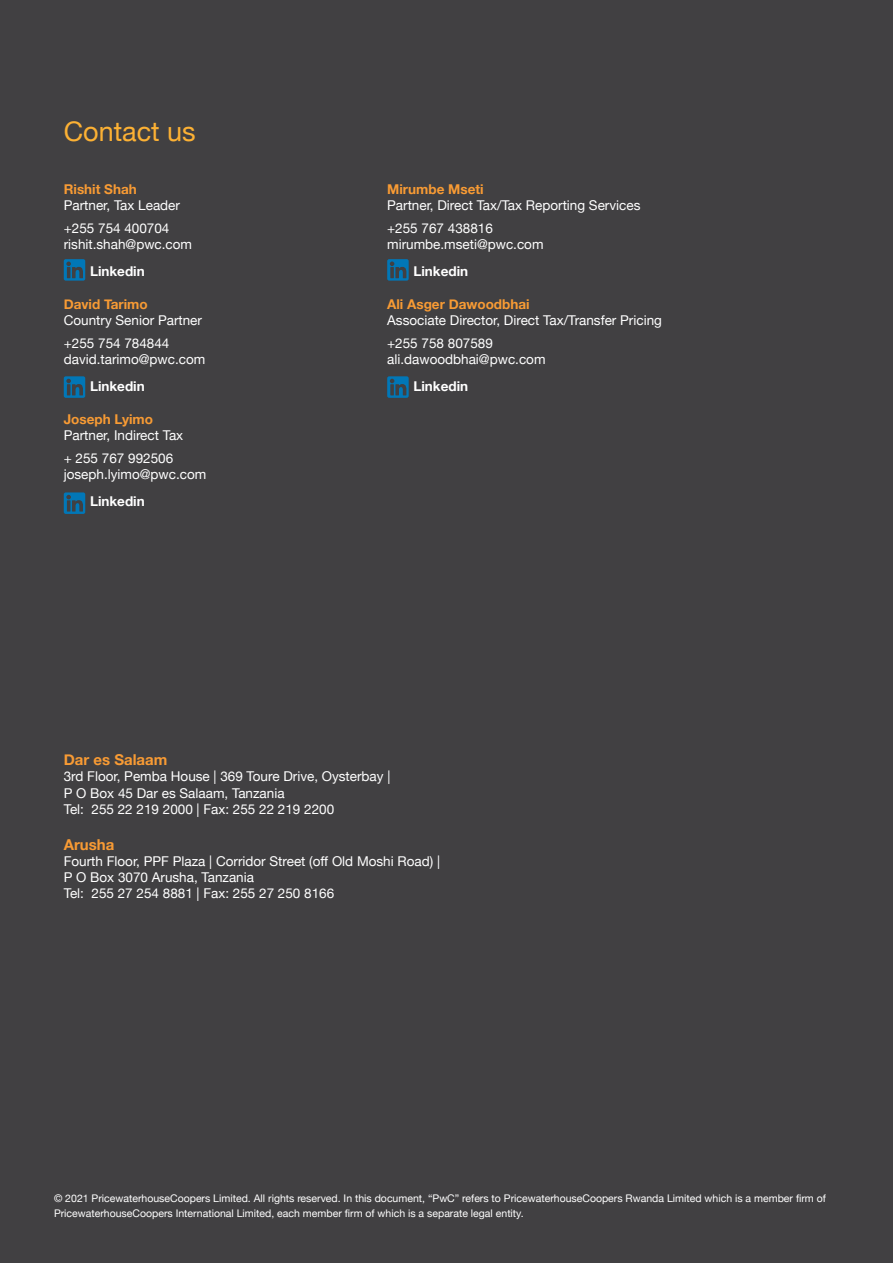
<style>
.page{position:relative;width:893px;height:1263px;background:#414042}
.page>*{position:absolute;margin:0;border:0;box-sizing:border-box;transform-origin:0 0}
.t1{font:27px "Helvetica Neue";color:#fcb134}
.t2{font:700 15px "Helvetica Neue";color:#f89b34}
.t3{font:13.5px/22.5px "Helvetica Neue";color:#fff}
.t4{font:700 13.5px "Helvetica Neue";color:#f89b34}
.t5{font:700 13.5px "Helvetica Neue";color:#fff}
.t6{font:10.5px/14.2px "Helvetica Neue";color:#fff}
</style>
<div class="page">
<svg style="left:64px;top:259px;width:21px;height:22px"></svg>
<svg style="left:387px;top:259px;width:22px;height:22px"></svg>
<svg style="left:387px;top:376px;width:22px;height:22px"></svg>
<svg style="left:64px;top:376px;width:21px;height:22px"></svg>
<svg style="left:64px;top:492px;width:21px;height:22px"></svg>
<h1 class="t1" style="left:64px;top:111px;width:134px">Contact us</h1>
<p class="t4" style="left:64px;top:179px;width:74px">Rishit Shah</p>
<p class="t3" style="left:64px;top:195px;width:118px">Partner, Tax Leader +255 754 400704</p>
<p class="t3" style="left:64px;top:234px;width:130px">rishit.shah@pwc.com</p>
<p class="t5" style="left:90px;top:260px;width:56px">Linkedin</p>
<p class="t4" style="left:64px;top:294px;width:85px">David Tarimo</p>
<p class="t3" style="left:64px;top:310px;width:140px">Country Senior Partner +255 754 784844</p>
<p class="t3" style="left:64px;top:349px;width:143px">david.tarimo@pwc.com</p>
<p class="t5" style="left:90px;top:375px;width:56px">Linkedin</p>
<p class="t4" style="left:64px;top:409px;width:91px">Joseph Lyimo</p>
<p class="t3" style="left:64px;top:425px;width:121px">Partner, Indirect Tax + 255 767 992506</p>
<p class="t3" style="left:64px;top:464px;width:144px">joseph.lyimo@pwc.com</p>
<p class="t5" style="left:90px;top:490px;width:56px">Linkedin</p>
<p class="t4" style="left:387px;top:179px;width:98px">Mirumbe Mseti</p>
<p class="t3" style="left:387px;top:195px;width:255px">Partner, Direct Tax/Tax Reporting Services +255 767 438816</p>
<p class="t3" style="left:387px;top:234px;width:158px">mirumbe.mseti@pwc.com</p>
<p class="t5" style="left:413px;top:260px;width:56px">Linkedin</p>
<p class="t4" style="left:387px;top:294px;width:144px">Ali Asger Dawoodbhai</p>
<p class="t3" style="left:387px;top:310px;width:276px">Associate Director, Direct Tax/Transfer Pricing +255 758 807589</p>
<p class="t3" style="left:387px;top:349px;width:160px">ali.dawoodbhai@pwc.com</p>
<p class="t5" style="left:413px;top:375px;width:56px">Linkedin</p>
<p class="t2" style="left:64px;top:748px;width:105px">Dar es Salaam</p>
<p class="t3" style="left:64px;top:769px;width:328px;line-height:16.2px">3rd Floor, Pemba House | 369 Toure Drive, Oysterbay |<br>P O Box 45 Dar es Salaam, Tanzania<br>Tel: 255 22 219 2000 | Fax: 255 22 219 2200</p>
<p class="t2" style="left:64px;top:833px;width:52px">Arusha</p>
<p class="t3" style="left:64px;top:854px;width:378px;line-height:16.2px">Fourth Floor, PPF Plaza | Corridor Street (off Old Moshi Road) |<br>P O Box 3070 Arusha, Tanzania<br>Tel: 255 27 254 8881 | Fax: 255 27 250 8166</p>
<p class="t6" style="left:54px;top:1192px;width:773px">© 2021 PricewaterhouseCoopers Limited. All rights reserved. In this document, “PwC” refers to PricewaterhouseCoopers Rwanda Limited which is a member firm of<br>PricewaterhouseCoopers International Limited, each member firm of which is a separate legal entity.</p>
</div>
